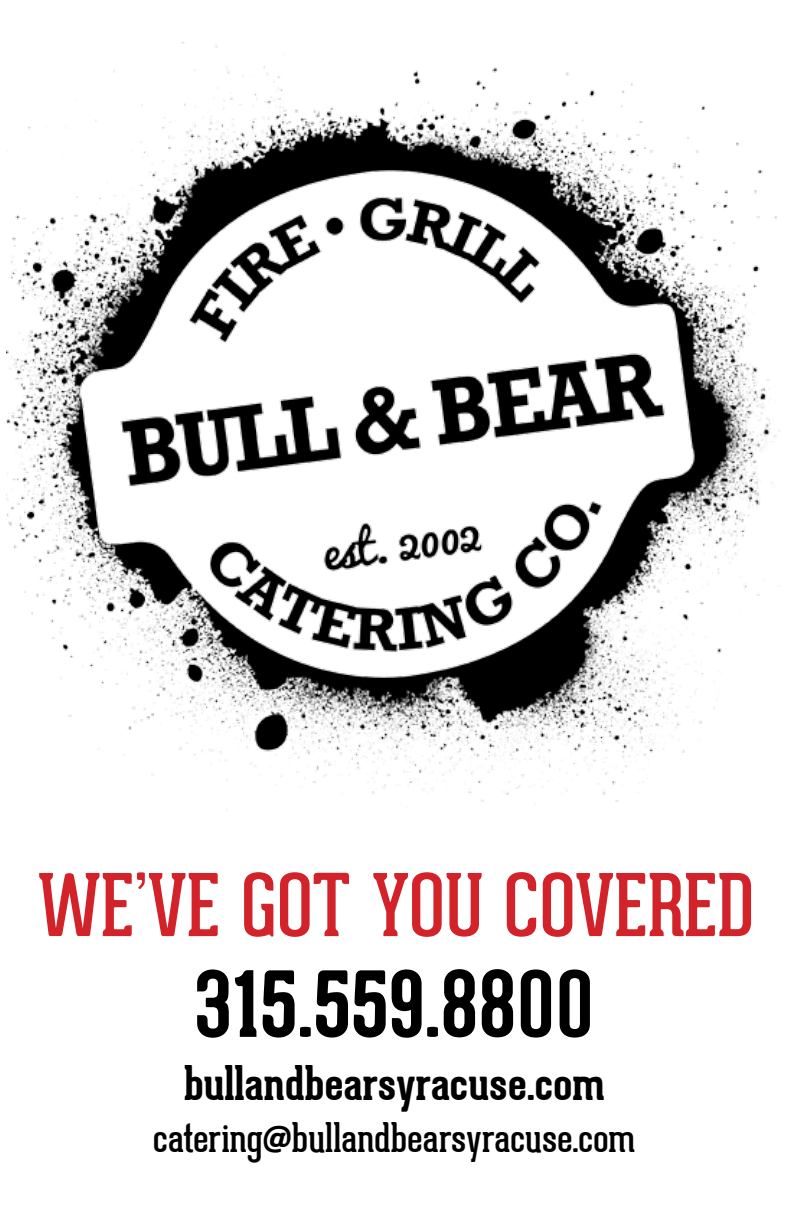
<style>
.page{position:relative;width:792px;height:1224px;background:#fff}
.page>*{position:absolute;margin:0;border:0;box-sizing:border-box;transform-origin:0 0}
.t1{font:700 88.8px "Geared Slab";color:#000}
.t2{font:84.4px "Geared Slab";color:#d2232a}
.t3{font:700 46.6px "Geared Slab";color:#000}
.t4{font:40px "Geared Slab";color:#000}
</style>
<div class="page">
<img style="left:6px;top:43px;width:774px;height:769px">
<h2 class="t2" style="left:38px;top:855px;width:717px">WE’VE GOT YOU COVERED</h2>
<h1 class="t1" style="left:194px;top:949px;width:401px">315.559.8800</h1>
<p class="t3" style="left:184px;top:1053px;width:422px">bullandbearsyracuse.com</p>
<p class="t4" style="left:153px;top:1114px;width:484px">catering@bullandbearsyracuse.com</p>
</div>
